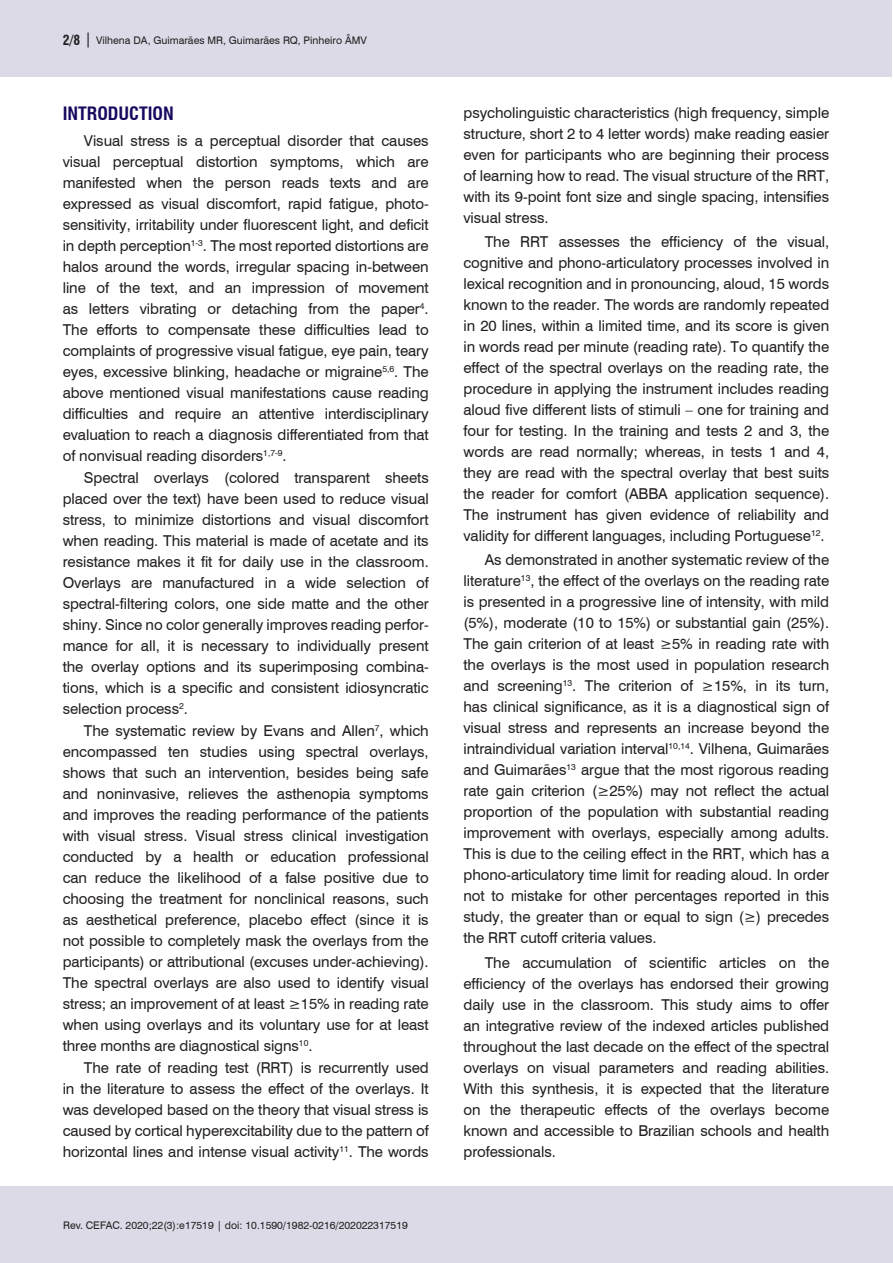
<style>
.page{position:relative;width:893px;height:1263px;background:#fff}
.page>*{position:absolute;margin:0;border:0;box-sizing:border-box;transform-origin:0 0}
.Nivel_1{font:700 condensed 18px "Swiss 721 BT";color:#18085f}
.Corpo_do_texto_INGL{font:15px/21px "Swiss 721 BT";letter-spacing:-.005em;color:#231f20;text-align:justify}
.t1{font:10.5px "Swiss 721 BT";color:#231f20}
.s1{font-weight:700;font-stretch:condensed;font-size:13.5px}
.s2{font-size:15px}
</style>
<div class="page">
<div style="left:0;top:1186px;width:892px;height:77px;background:#dcdae7"></div>
<div style="left:0;top:0;width:892px;height:77px;background:#dcdae7"></div>
<p class="t1" style="left:63px;top:33px;width:306px"><span class="s1">2/8</span> <span class="s2">|</span> Vilhena DA, Guimarães MR, Guimarães RQ, Pinheiro ÂMV</p>
<p class="Nivel_1" style="left:63px;top:103px;width:113px">INTRODUCTION</p>
<p class="Corpo_do_texto_INGL" style="left:63px;top:130px;width:368px;text-indent:21px">Visual stress is a perceptual disorder that causes visual perceptual distortion symptoms, which are manifested when the person reads texts and are expressed as visual discomfort, rapid fatigue, photo&shy;sensitivity, irritability under fluorescent light, and deficit in depth perception<sup>1-3</sup>. The most reported distortions are halos around the words, irregular spacing in-between line of the text, and an impression of movement as letters vibrating or detaching from the paper<sup>4</sup>.<br>The efforts to compensate these difficulties lead to complaints of progressive visual fatigue, eye pain, teary eyes, excessive blinking, headache or migraine<sup>5,6</sup>. The above mentioned visual manifestations cause reading difficulties and require an attentive interdisciplinary evaluation to reach a diagnosis differentiated from that of nonvisual reading disorders<sup>1,7-9</sup>.</p>
<p class="Corpo_do_texto_INGL" style="left:63px;top:466px;width:368px;text-indent:21px">Spectral overlays (colored transparent sheets placed over the text) have been used to reduce visual stress, to minimize distortions and visual discomfort when reading. This material is made of acetate and its resistance makes it fit for daily use in the classroom.<br>Overlays are manufactured in a wide selection of spectral-filtering colors, one side matte and the other shiny. Since no color generally improves reading perfor&shy;mance for all, it is necessary to individually present the overlay options and its superimposing combina&shy;tions, which is a specific and consistent idiosyncratic selection process<sup>2</sup>.</p>
<p class="Corpo_do_texto_INGL" style="left:63px;top:719px;width:368px;text-indent:21px">The systematic review by Evans and Allen<sup>7</sup>, which encompassed ten studies using spectral overlays, shows that such an intervention, besides being safe and noninvasive, relieves the asthenopia symptoms and improves the reading performance of the patients with visual stress. Visual stress clinical investigation conducted by a health or education professional can reduce the likelihood of a false positive due to choosing the treatment for nonclinical reasons, such as aesthetical preference, placebo effect (since it is not possible to completely mask the overlays from the participants) or attributional (excuses under-achieving).<br>The spectral overlays are also used to identify visual stress; an improvement of at least ≥15% in reading rate when using overlays and its voluntary use for at least three months are diagnostical signs<sup>10</sup>.</p>
<p class="Corpo_do_texto_INGL" style="left:63px;top:1056px;width:368px;text-indent:21px">The rate of reading test (RRT) is recurrently used in the literature to assess the effect of the overlays. It was developed based on the theory that visual stress is caused by cortical hyperexcitability due to the pattern of horizontal lines and intense visual activity<sup>11</sup>. The words</p>
<p class="t1" style="left:63px;top:1218px;width:346px">Rev. CEFAC. 2020;22(3):e17519 | doi: 10.1590/1982-0216/202022317519</p>
<p class="Corpo_do_texto_INGL" style="left:463px;top:101px;width:367px">psycholinguistic characteristics (high frequency, simple structure, short 2 to 4 letter words) make reading easier even for participants who are beginning their process of learning how to read. The visual structure of the RRT, with its 9-point font size and single spacing, intensifies visual stress.</p>
<p class="Corpo_do_texto_INGL" style="left:463px;top:231px;width:367px;text-indent:21px">The RRT assesses the efficiency of the visual, cognitive and phono-articulatory processes involved in lexical recognition and in pronouncing, aloud, 15 words known to the reader. The words are randomly repeated in 20 lines, within a limited time, and its score is given in words read per minute (reading rate). To quantify the effect of the spectral overlays on the reading rate, the procedure in applying the instrument includes reading aloud five different lists of stimuli – one for training and four for testing. In the training and tests 2 and 3, the words are read normally; whereas, in tests 1 and 4, they are read with the spectral overlay that best suits the reader for comfort (ABBA application sequence).<br>The instrument has given evidence of reliability and validity for different languages, including Portuguese<sup>12</sup>.</p>
<p class="Corpo_do_texto_INGL" style="left:463px;top:549px;width:367px;text-indent:21px">As demonstrated in another systematic review of the literature<sup>13</sup>, the effect of the overlays on the reading rate is presented in a progressive line of intensity, with mild (5%), moderate (10 to 15%) or substantial gain (25%).<br>The gain criterion of at least ≥5% in reading rate with the overlays is the most used in population research and screening<sup>13</sup>. The criterion of ≥15%, in its turn, has clinical significance, as it is a diagnostical sign of visual stress and represents an increase beyond the intraindividual variation interval<sup>10,14</sup>. Vilhena, Guimarães and Guimarães<sup>13</sup> argue that the most rigorous reading rate gain criterion (≥25%) may not reflect the actual proportion of the population with substantial reading improvement with overlays, especially among adults.<br>This is due to the ceiling effect in the RRT, which has a phono-articulatory time limit for reading aloud. In order not to mistake for other percentages reported in this study, the greater than or equal to sign (≥) precedes the RRT cutoff criteria values.</p>
<p class="Corpo_do_texto_INGL" style="left:463px;top:951px;width:367px;text-indent:21px">The accumulation of scientific articles on the efficiency of the overlays has endorsed their growing daily use in the classroom. This study aims to offer an integrative review of the indexed articles published throughout the last decade on the effect of the spectral overlays on visual parameters and reading abilities.<br>With this synthesis, it is expected that the literature on the therapeutic effects of the overlays become known and accessible to Brazilian schools and health professionals.</p>
</div>
